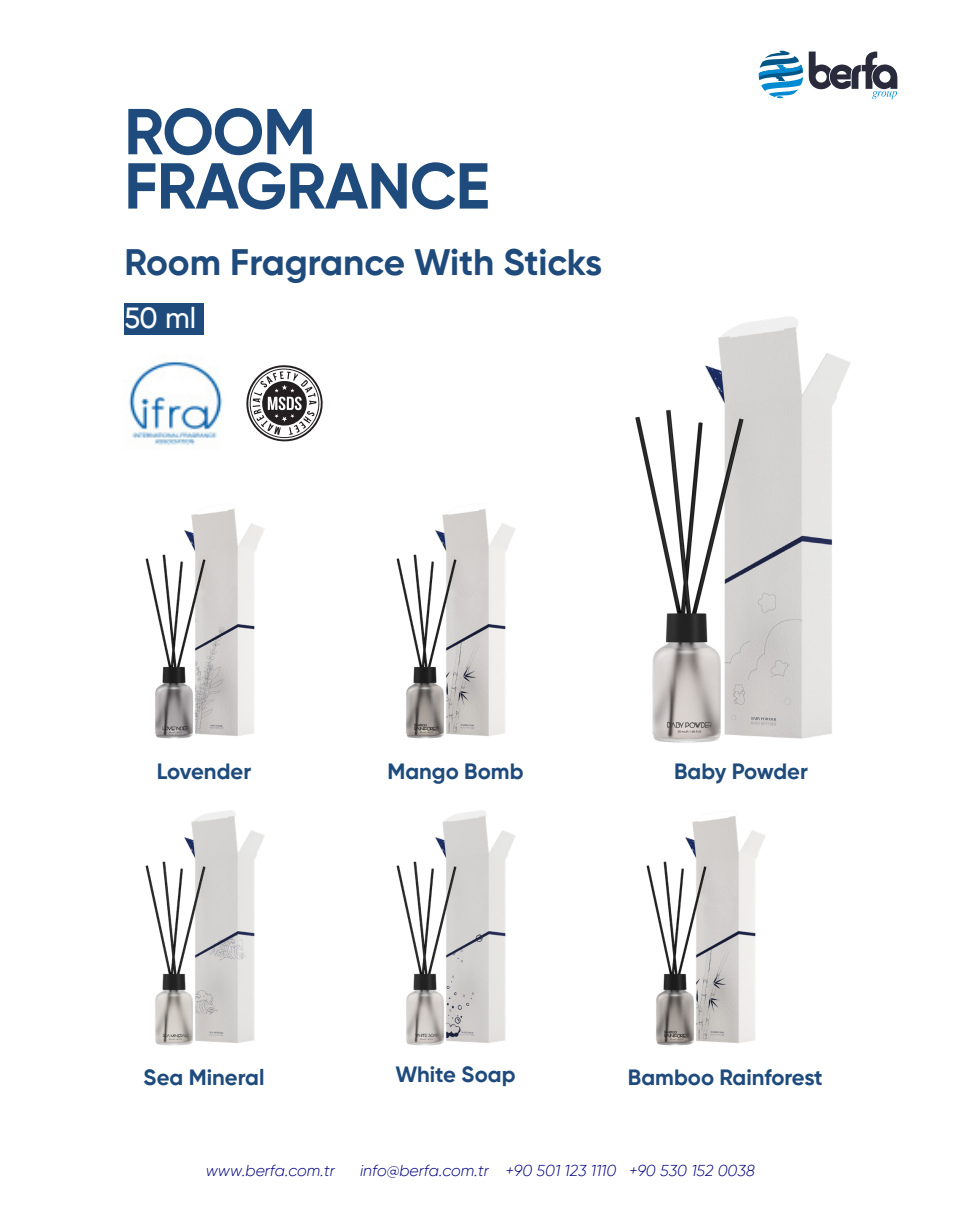
<style>
.page{position:relative;width:963px;height:1206px;background:#fff}
.page>*{position:absolute;margin:0;border:0;box-sizing:border-box;transform-origin:0 0}
.t1{font:700 64.75px "Gilroy";letter-spacing:-.015em;color:#1e4a7c}
.t2{font:700 36.75px "Gilroy";letter-spacing:-.005em;color:#1e4a7c}
.t3{font:500 29.05px "Gilroy";color:#fff}
.t4{font:700 22.05px "Gilroy";color:#1e4a7c}
.t5{font:italic 300 15.75px "Gilroy";color:#000080}
</style>
<div class="page">
<div style="left:124px;top:303px;width:80px;height:31px;background:#1e4a7c"></div>
<svg style="left:246px;top:365px;width:77px;height:77px"></svg>
<img style="left:124px;top:361px;width:99px;height:84px">
<img style="left:145px;top:509px;width:120px;height:230px">
<img style="left:145px;top:810px;width:120px;height:236px">
<img style="left:396px;top:509px;width:120px;height:230px">
<img style="left:396px;top:810px;width:120px;height:236px">
<img style="left:635px;top:316px;width:216px;height:427px">
<img style="left:646px;top:816px;width:120px;height:230px">
<svg style="left:758px;top:50px;width:139px;height:49px"></svg>
<p class="t1" style="left:124px;top:91px;width:193px">ROOM</p>
<p class="t1" style="left:124px;top:145px;width:367px">FRAGRANCE</p>
<p class="t2" style="left:124px;top:239px;width:479px">Room Fragrance With Sticks</p>
<p class="t3" style="left:124px;top:300px;width:73px">50 ml</p>
<p class="t4" style="left:157px;top:757px;width:96px">Lovender</p>
<p class="t4" style="left:387px;top:757px;width:138px">Mango Bomb</p>
<p class="t4" style="left:674px;top:757px;width:135px">Baby Powder</p>
<p class="t4" style="left:143px;top:1063px;width:122px">Sea Mineral</p>
<p class="t4" style="left:395px;top:1060px;width:121px">White Soap</p>
<p class="t4" style="left:628px;top:1063px;width:196px">Bamboo Rainforest</p>
<p class="t5" style="left:206px;top:1161px;width:130px">www.berfa.com.tr</p>
<p class="t5" style="left:360px;top:1161px;width:396px">info@berfa.com.tr +90 501 123 1110 +90 530 152 0038</p>
</div>
